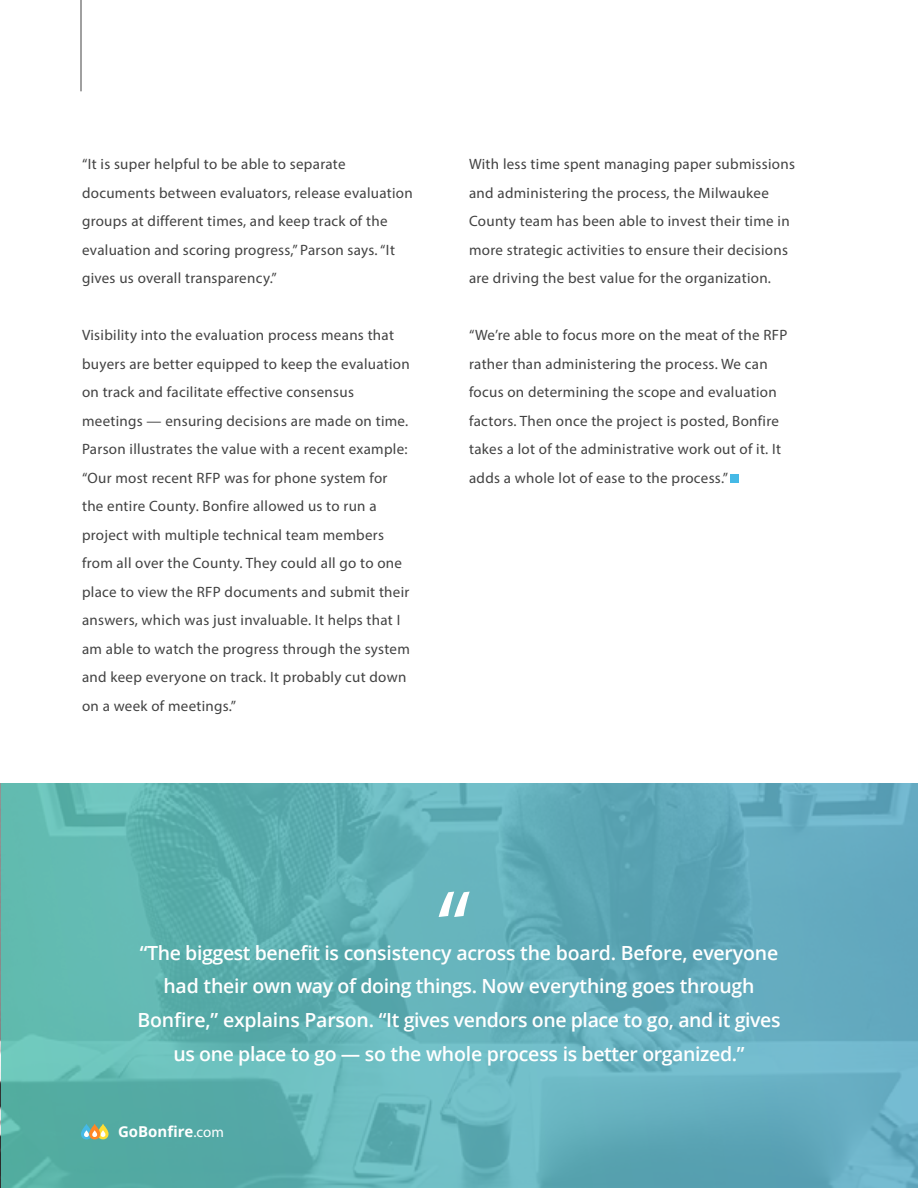
<style>
.page{position:relative;width:918px;height:1188px;background:#fff}
.page>*{position:absolute;margin:0;border:0;box-sizing:border-box;transform-origin:0 0}
.t1{font:104.1px "Myriad Pro";color:#fff}
.t2{font:600 19.5px/33.9px "Open Sans";letter-spacing:-.01em;color:#fff;text-align:center}
.t3{font:15px/28.5px "Myriad Pro";letter-spacing:.02em;color:#424242}
.t4{font:700 15px "Open Sans";color:#fff}
.s1{font-family:"Myriad Pro";font-weight:400}
</style>
<div class="page">
<hr style="left:81px;top:0;width:1px;height:91px;background:#424242">
<div style="left:730px;top:474px;width:9px;height:9px;background:#45b9e6"></div>
<svg style="left:1px;top:783px;width:917px;height:405px;background:#61b0b7"></svg>
<svg style="left:81px;top:1124px;width:28px;height:15px"></svg>
<p class="t3" style="left:82px;top:150px;width:332px">“It is super helpful to be able to separate documents between evaluators, release evaluation groups at different times, and keep track of the evaluation and scoring progress,” Parson says. “It gives us overall transparency.”</p>
<p class="t3" style="left:82px;top:321px;width:329px">Visibility into the evaluation process means that buyers are better equipped to keep the evaluation on track and facilitate effective consensus meetings — ensuring decisions are made on time.<br>Parson illustrates the value with a recent example: “Our most recent RFP was for phone system for the entire County. Bonfire allowed us to run a project with multiple technical team members from all over the County. They could all go to one place to view the RFP documents and submit their answers, which was just invaluable. It helps that I am able to watch the progress through the system and keep everyone on track. It probably cut down on a week of meetings.”</p>
<p class="t3" style="left:469px;top:150px;width:327px">With less time spent managing paper submissions and administering the process, the Milwaukee County team has been able to invest their time in more strategic activities to ensure their decisions are driving the best value for the organization.</p>
<p class="t3" style="left:469px;top:321px;width:320px">“We’re able to focus more on the meat of the RFP rather than administering the process. We can focus on determining the scope and evaluation factors. Then once the project is posted, Bonfire takes a lot of the administrative work out of it. It adds a whole lot of ease to the process.”</p>
<h1 class="t1" style="left:435px;top:864px;width:38px">“</h1>
<p class="t2" style="left:137px;top:935px;width:645px">“The biggest benefit is consistency across the board. Before, everyone had their own way of doing things. Now everything goes through Bonfire,” explains Parson. “It gives vendors one place to go, and it gives us one place to go — so the whole process is better organized.”</p>
<p class="t4" style="left:118px;top:1121px;width:107px">GoBonfire<span class="s1">.com</span></p>
</div>
